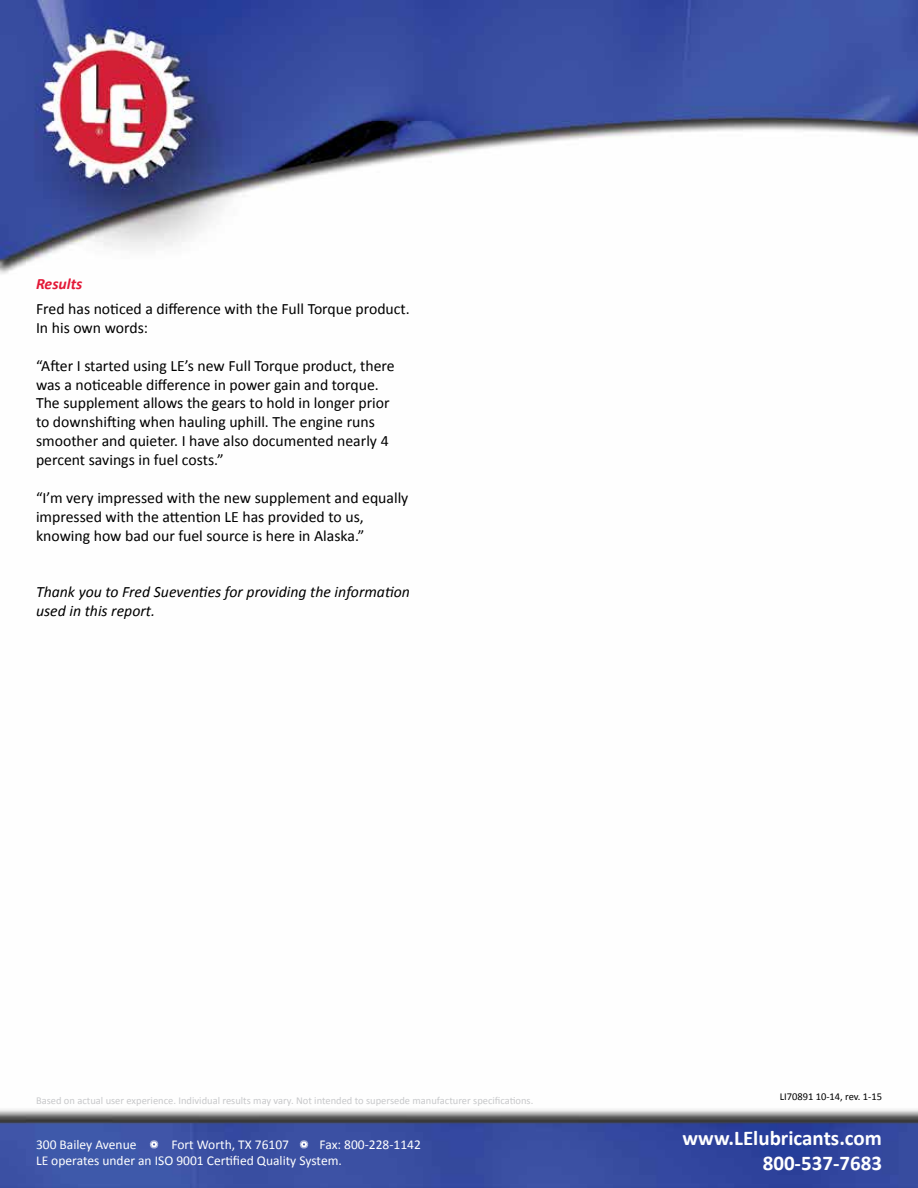
<style>
.page{position:relative;width:918px;height:1188px;background:#fff}
.page>*{position:absolute;margin:0;border:0;box-sizing:border-box;transform-origin:0 0}
.t1{font:700 21px/25.2px "Calibri";color:#fff;text-align:right}
.t2{font:15.75px/18.9px "Calibri";color:#000}
.t3{font:italic 15.75px/18.9px "Calibri";color:#000}
.t4{font:italic 700 15.75px "Calibri";color:#e31837}
.t5{font:13.5px/16.2px "Calibri";color:#fff}
.t6{font:10.5px "Calibri";color:#c7c8ca}
.t7{font:10.5px "Calibri";color:#000}
</style>
<div class="page">
<img style="left:0;top:0;width:918px;height:1188px">
<svg style="left:150px;top:1140px;width:8px;height:9px"></svg>
<svg style="left:300px;top:1140px;width:8px;height:9px"></svg>
<p class="t4" style="left:36px;top:274px;width:48px">Results</p>
<p class="t2" style="left:36px;top:299px;width:375px">Fred has noticed a difference with the Full Torque product.<br>In his own words:</p>
<p class="t2" style="left:36px;top:356px;width:360px">“After I started using LE’s new Full Torque product, there was a noticeable difference in power gain and torque.<br>The supplement allows the gears to hold in longer prior to downshifting when hauling uphill. The engine runs smoother and quieter. I have also documented nearly 4 percent savings in fuel costs.”</p>
<p class="t2" style="left:36px;top:488px;width:374px">“I’m very impressed with the new supplement and equally impressed with the attention LE has provided to us, knowing how bad our fuel source is here in Alaska.”</p>
<p class="t3" style="left:36px;top:582px;width:375px">Thank you to Fred Sueventies for providing the information used in this report.</p>
<p class="t6" style="left:36px;top:1094px;width:499px">Based on actual user experience. Individual results may vary. Not intended to supersede manufacturer specifications.</p>
<p class="t5" style="left:36px;top:1136px;width:102px">300 Bailey Avenue</p>
<p class="t5" style="left:171px;top:1136px;width:119px">Fort Worth, TX 76107</p>
<p class="t5" style="left:36px;top:1136px;width:386px;text-indent:284px">Fax: 800-228-1142<br>LE operates under an ISO 9001 Certified Quality System.</p>
<p class="t7" style="left:780px;top:1089px;width:104px">LI70891 10-14, rev. 1-15</p>
<h1 class="t1" style="left:683px;top:1125px;width:201px">www.LElubricants.com<br>800-537-7683</h1>
</div>
